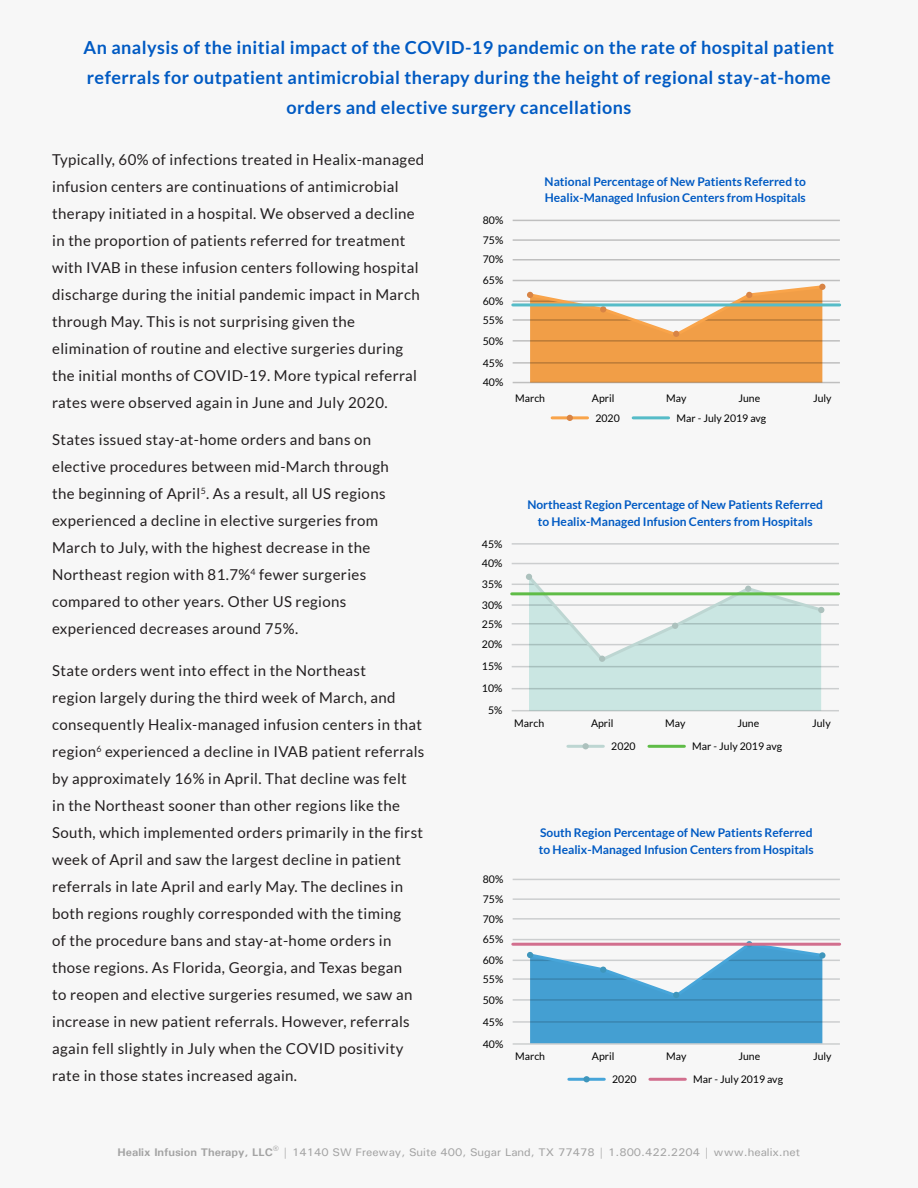
<style>
.page{position:relative;width:918px;height:1188px;background:#f7f7f7}
.page>*{position:absolute;margin:0;border:0;box-sizing:border-box;transform-origin:0 0}
.t1{font:700 18px/30px "Lato";letter-spacing:.025em;color:#005ac3;text-align:center}
.t2{font:15px/27px "Lato";letter-spacing:.025em;color:#231f20}
.t3{font:700 12px/16.5px "Lato";color:#005ac3}
.t4{font:500 11.1px "Univers";color:#a3a3a3;scale:1.05 1}
.t5{font:10.5px/20.7px "Lato";color:#000}
.s1{font-weight:700}
</style>
<div class="page">
<hr style="left:512px;top:563px;width:327px;height:1px;background:#cccecf">
<hr style="left:512px;top:584px;width:327px;height:1px;background:#cccecf">
<hr style="left:512px;top:604px;width:327px;height:2px;background:#cccecf">
<hr style="left:512px;top:623px;width:327px;height:2px;background:#cccecf">
<hr style="left:512px;top:644px;width:327px;height:1px;background:#cccecf">
<hr style="left:512px;top:666px;width:327px;height:1px;background:#cccecf">
<hr style="left:512px;top:543px;width:327px;height:2px;background:#cccecf">
<hr style="left:568px;top:745px;width:35px;height:3px;background:#bdd6d2">
<div style="left:582px;top:743px;width:7px;height:6px;background:#acc1bd;border-radius:50%"></div>
<hr style="left:649px;top:745px;width:35px;height:3px;background:#5fbc47">
<hr style="left:512px;top:688px;width:327px;height:1px;background:#cccecf">
<hr style="left:512px;top:710px;width:327px;height:1px;background:#cccecf">
<svg style="left:525px;top:573px;width:300px;height:138px"></svg>
<hr style="left:512px;top:592px;width:327px;height:3px;background:#5fbc47">
<hr style="left:513px;top:918px;width:327px;height:2px;background:#cccecf">
<hr style="left:513px;top:939px;width:327px;height:1px;background:#cccecf">
<hr style="left:513px;top:960px;width:327px;height:1px;background:#cccecf">
<hr style="left:513px;top:978px;width:327px;height:2px;background:#cccecf">
<hr style="left:513px;top:999px;width:327px;height:2px;background:#cccecf">
<hr style="left:513px;top:1021px;width:327px;height:2px;background:#cccecf">
<hr style="left:513px;top:898px;width:327px;height:2px;background:#cccecf">
<svg style="left:527px;top:941px;width:299px;height:102px"></svg>
<div style="left:819px;top:952px;width:7px;height:7px;background:#3f96bc;border-radius:50%"></div>
<hr style="left:513px;top:943px;width:327px;height:3px;background:#d26f8e">
<hr style="left:569px;top:1078px;width:35px;height:3px;background:#47a5d9">
<div style="left:583px;top:1076px;width:7px;height:6px;background:#3f96bc;border-radius:50%"></div>
<hr style="left:650px;top:1078px;width:35px;height:3px;background:#d26f8e">
<hr style="left:513px;top:879px;width:327px;height:1px;background:#cccecf">
<hr style="left:513px;top:1043px;width:327px;height:2px;background:#cccecf">
<hr style="left:513px;top:259px;width:327px;height:2px;background:#bfbfbf">
<hr style="left:513px;top:280px;width:327px;height:1px;background:#bfbfbf">
<hr style="left:513px;top:301px;width:327px;height:1px;background:#bfbfbf">
<hr style="left:513px;top:319px;width:327px;height:2px;background:#bfbfbf">
<hr style="left:513px;top:340px;width:327px;height:2px;background:#bfbfbf">
<hr style="left:513px;top:362px;width:327px;height:2px;background:#bfbfbf">
<hr style="left:513px;top:382px;width:327px;height:1px;background:#bfbfbf">
<hr style="left:513px;top:239px;width:327px;height:2px;background:#bfbfbf">
<hr style="left:552px;top:416px;width:36px;height:3px;background:#f9a44a">
<svg style="left:567px;top:415px;width:6px;height:6px"></svg>
<hr style="left:633px;top:416px;width:36px;height:3px;background:#56bcc8">
<hr style="left:513px;top:220px;width:327px;height:1px;background:#bfbfbf">
<svg style="left:527px;top:284px;width:299px;height:99px"></svg>
<div style="left:819px;top:284px;width:7px;height:6px;background:#d88445;border-radius:50%"></div>
<hr style="left:513px;top:303px;width:327px;height:3px;background:#56bcc8">
<p class="t1" style="left:84px;top:32px;width:752px">An analysis of the initial impact of the COVID-19 pandemic on the rate of hospital patient referrals for outpatient antimicrobial therapy during the height of regional stay-at-home orders and elective surgery cancellations</p>
<p class="t2" style="left:52px;top:146px;width:374px">Typically, 60% of infections treated in Healix-managed infusion centers are continuations of antimicrobial therapy initiated in a hospital. We observed a decline in the proportion of patients referred for treatment with IVAB in these infusion centers following hospital discharge during the initial pandemic impact in March through May. This is not surprising given the elimination of routine and elective surgeries during the initial months of COVID-19. More typical referral rates were observed again in June and July 2020.</p>
<p class="t2" style="left:52px;top:426px;width:338px">States issued stay-at-home orders and bans on elective procedures between mid-March through the beginning of April<sup>5</sup>. As a result, all US regions experienced a decline in elective surgeries from March to July, with the highest decrease in the Northeast region with 81.7%<sup>4</sup> fewer surgeries compared to other years. Other US regions experienced decreases around 75%.</p>
<p class="t2" style="left:52px;top:657px;width:374px">State orders went into effect in the Northeast<br>region largely during the third week of March, and consequently Healix-managed infusion centers in that region<sup>6</sup> experienced a decline in IVAB patient referrals by approximately 16% in April. That decline was felt<br>in the Northeast sooner than other regions like the South, which implemented orders primarily in the first week of April and saw the largest decline in patient referrals in late April and early May. The declines in both regions roughly corresponded with the timing<br>of the procedure bans and stay-at-home orders in those regions. As Florida, Georgia, and Texas began<br>to reopen and elective surgeries resumed, we saw an increase in new patient referrals. However, referrals again fell slightly in July when the COVID positivity rate in those states increased again.</p>
<p class="t5" style="left:483px;top:210px;width:22px">80%</p>
<p class="t5" style="left:483px;top:230px;width:22px;line-height:19.6px">75%<br>70%</p>
<p class="t5" style="left:483px;top:270px;width:22px">65%<br>60%</p>
<p class="t5" style="left:483px;top:310px;width:22px">55%<br>50%</p>
<p class="t5" style="left:483px;top:353px;width:22px;line-height:19.6px">45%<br>40%</p>
<p class="t3" style="left:545px;top:173px;width:263px">National Percentage of New Patients Referred to<br>Healix-Managed Infusion Centers from Hospitals</p>
<p class="t5" style="left:515px;top:387px;width:31px">March</p>
<p class="t5" style="left:592px;top:387px;width:24px">April</p>
<p class="t5" style="left:666px;top:387px;width:22px">May</p>
<p class="t5" style="left:738px;top:387px;width:23px">June</p>
<p class="t5" style="left:813px;top:387px;width:20px">July</p>
<p class="t5" style="left:595px;top:407px;width:26px">2020</p>
<p class="t5" style="left:676px;top:407px;width:91px">Mar - July 2019 avg</p>
<p class="t5" style="left:482px;top:534px;width:22px;line-height:19.6px">45%<br>40%</p>
<p class="t5" style="left:482px;top:574px;width:22px">35%<br>30%</p>
<p class="t5" style="left:482px;top:613px;width:22px">25%<br>20%</p>
<p class="t5" style="left:482px;top:656px;width:22px">15%</p>
<p class="t5" style="left:482px;top:677px;width:22px;line-height:22px;text-align:center">10%<br>5%</p>
<p class="t3" style="left:527px;top:496px;width:297px;text-align:center">Northeast Region Percentage of New Patients Referred to Healix-Managed Infusion Centers from Hospitals</p>
<p class="t5" style="left:514px;top:713px;width:31px">March</p>
<p class="t5" style="left:591px;top:713px;width:24px">April</p>
<p class="t5" style="left:665px;top:713px;width:22px">May</p>
<p class="t5" style="left:737px;top:713px;width:23px">June</p>
<p class="t5" style="left:812px;top:713px;width:20px">July</p>
<p class="t5" style="left:611px;top:736px;width:26px">2020</p>
<p class="t5" style="left:692px;top:736px;width:91px">Mar - July 2019 avg</p>
<p class="t5" style="left:483px;top:869px;width:22px">80%</p>
<p class="t5" style="left:483px;top:889px;width:22px;line-height:19.6px">75%<br>70%</p>
<p class="t5" style="left:483px;top:929px;width:22px">65%<br>60%</p>
<p class="t5" style="left:483px;top:969px;width:22px">55%<br>50%</p>
<p class="t5" style="left:483px;top:1011px;width:22px">45%</p>
<p class="t5" style="left:483px;top:1033px;width:22px">40%</p>
<p class="t3" style="left:539px;top:824px;width:276px">South Region Percentage of New Patients Referred to Healix-Managed Infusion Centers from Hospitals</p>
<p class="t5" style="left:515px;top:1046px;width:31px">March</p>
<p class="t5" style="left:592px;top:1046px;width:24px">April</p>
<p class="t5" style="left:666px;top:1046px;width:22px">May</p>
<p class="t5" style="left:738px;top:1046px;width:23px">June</p>
<p class="t5" style="left:813px;top:1046px;width:20px">July</p>
<p class="t5" style="left:612px;top:1069px;width:26px">2020</p>
<p class="t5" style="left:693px;top:1069px;width:91px">Mar - July 2019 avg</p>
<p class="t4" style="left:118px;top:1145px;width:651px"><span class="s1">Healix Infusion Therapy, LLC</span><sup>®</sup> | 14140 SW Freeway, Suite 400, Sugar Land, TX 77478 | 1.800.422.2204 | www.healix.net</p>
</div>
